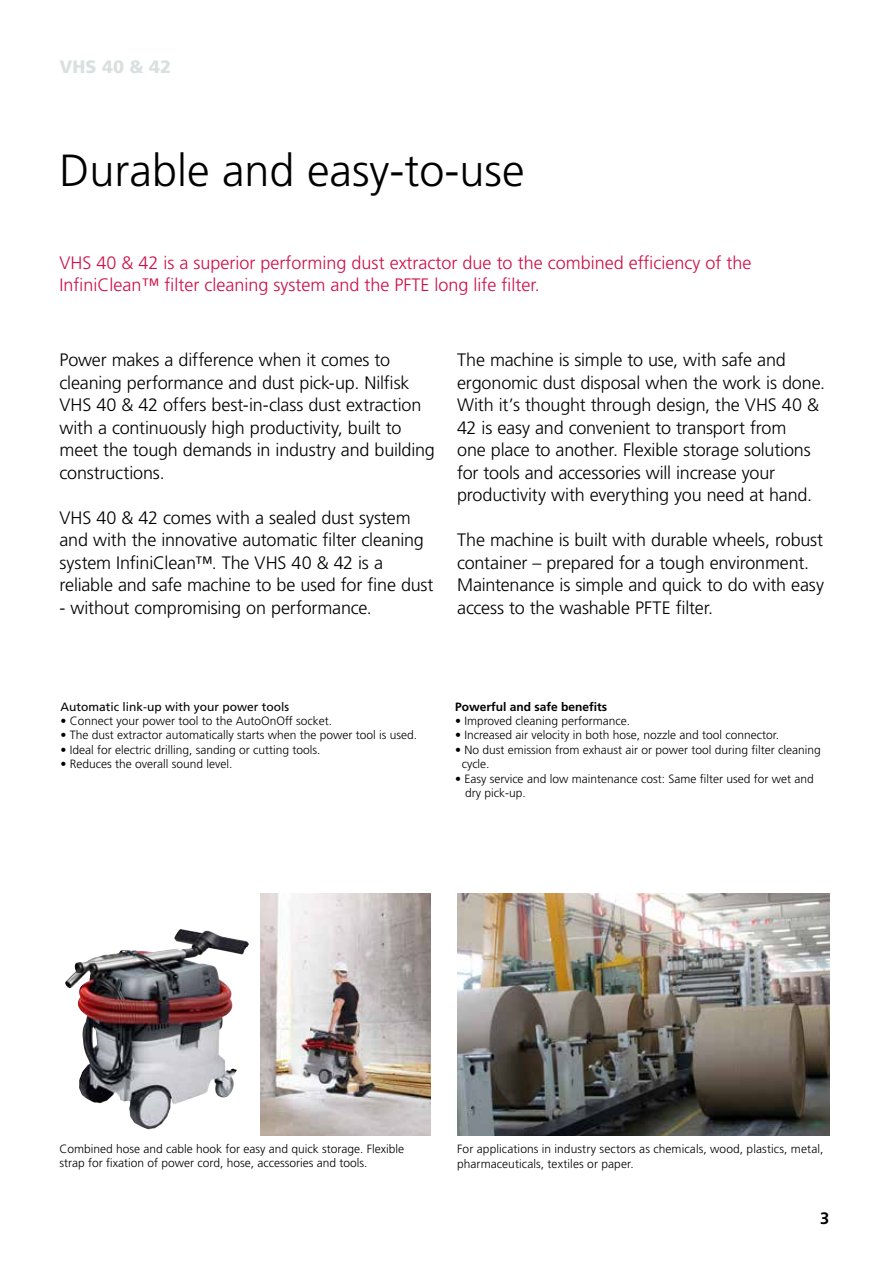
<style>
.page{position:relative;width:893px;height:1263px;background:#fff}
.page>*{position:absolute;margin:0;border:0;box-sizing:border-box;transform-origin:0 0}
.t1{font:300 45px "Frutiger LT Std";color:#000}
.t2{font:300 18px/22.5px "Frutiger LT Std";letter-spacing:-.01em;color:#000}
.t3{font:300 18px/22.5px "Frutiger LT Std";color:#ce0f46}
.t4{font:900 18px "Frutiger LT Std";color:#dae0e0}
.t5{font:700 16.5px "Frutiger LT Std";color:#000}
.t6{font:300 12px/14.4px "Frutiger LT Std";color:#000}
.t7{font:12px "Frutiger LT Std";color:#000}
.t8{font:700 12px "Frutiger LT Std";color:#000}
</style>
<div class="page">
<svg style="left:79px;top:893px;width:352px;height:242px"></svg>
<img style="left:65px;top:929px;width:128px;height:136px">
<img style="left:457px;top:893px;width:372px;height:242px">
<img style="left:260px;top:893px;width:170px;height:242px">
<p class="t4" style="left:60px;top:56px;width:113px">VHS 40 &amp; 42</p>
<h1 class="t1" style="left:60px;top:145px;width:467px">Durable and easy-to-use</h1>
<p class="t3" style="left:60px;top:251px;width:693px">VHS 40 &amp; 42 is a superior performing dust extractor due to the combined efficiency of the<br>InfiniClean™ filter cleaning system and the PFTE long life filter.</p>
<p class="t2" style="left:60px;top:349px;width:377px">Power makes a difference when it comes to cleaning performance and dust pick-up. Nilfisk VHS 40 &amp; 42 offers best-in-class dust extraction with a continuously high productivity, built to meet the tough demands in industry and building constructions.</p>
<p class="t2" style="left:60px;top:507px;width:376px">VHS 40 &amp; 42 comes with a sealed dust system and with the innovative automatic filter cleaning system InfiniClean™. The VHS 40 &amp; 42 is a reliable and safe machine to be used for fine dust</p>
<p class="t2" style="left:60px;top:597px;width:314px">- without compromising on performance.</p>
<p class="t2" style="left:457px;top:349px;width:369px">The machine is simple to use, with safe and ergonomic dust disposal when the work is done.<br>With it’s thought through design, the VHS 40 &amp; 42 is easy and convenient to transport from<br>one place to another. Flexible storage solutions for tools and accessories will increase your productivity with everything you need at hand.</p>
<p class="t2" style="left:457px;top:529px;width:368px">The machine is built with durable wheels, robust container – prepared for a tough environment.<br>Maintenance is simple and quick to do with easy access to the washable PFTE filter.</p>
<p class="t7" style="left:60px;top:699px;width:230px">Automatic link-up with your power tools</p>
<p class="t6" style="left:60px;top:714px;width:273px">• Connect your power tool to the AutoOnOff socket.</p>
<p class="t6" style="left:60px;top:728px;width:358px">• The dust extractor automatically starts when the power tool is used.</p>
<p class="t6" style="left:60px;top:743px;width:262px">• Ideal for electric drilling, sanding or cutting tools.</p>
<p class="t6" style="left:60px;top:757px;width:174px">• Reduces the overall sound level.</p>
<p class="t8" style="left:455px;top:699px;width:154px">Powerful and safe benefits</p>
<p class="t6" style="left:455px;top:714px;width:177px">• Improved cleaning performance.</p>
<p class="t6" style="left:455px;top:728px;width:326px">• Increased air velocity in both hose, nozzle and tool connector.</p>
<p class="t6" style="left:462px;top:743px;width:361px;text-indent:-7px">• No dust emission from exhaust air or power tool during filter cleaning cycle.</p>
<p class="t6" style="left:465px;top:771px;width:350px;text-indent:-10px">• Easy service and low maintenance cost: Same filter used for wet and dry pick-up.</p>
<p class="t6" style="left:60px;top:1142px;width:346px">Combined hose and cable hook for easy and quick storage. Flexible strap for fixation of power cord, hose, accessories and tools.</p>
<p class="t6" style="left:457px;top:1141px;width:368px;line-height:15px">For applications in industry sectors as chemicals, wood, plastics, metal, pharmaceuticals, textiles or paper.</p>
<p class="t5" style="left:820px;top:1209px;width:11px">3</p>
</div>
